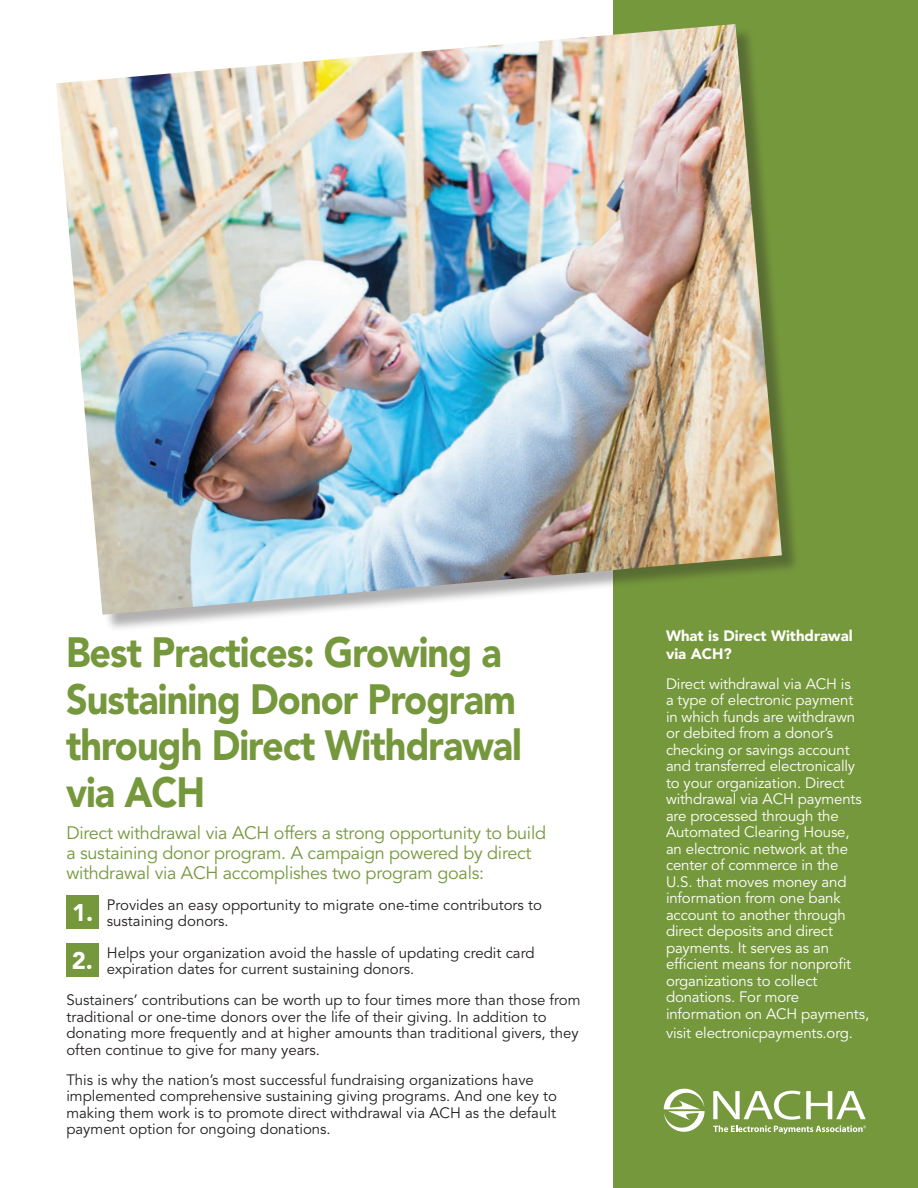
<style>
.page{position:relative;width:918px;height:1188px;background:#fff}
.page>*{position:absolute;margin:0;border:0;box-sizing:border-box;transform-origin:0 0}
.t1{font:900 42px/46.5px "Avenir";letter-spacing:-.025em;color:#76983d;scale:.9 1}
.t2{font:900 24px "Avenir";color:#fff}
.t3{font:18px/20.1px "Avenir";letter-spacing:-.015em;color:#76983d}
.t4{font:15px/16.5px "Avenir";color:#231f20}
.t5{font:15px/16.5px "Avenir";letter-spacing:-.01em;color:#fff}
.t6{font:900 15px/18px "Avenir";color:#fff}
</style>
<div class="page">
<div style="left:614px;top:0;width:304px;height:1188px;background:#76983d"></div>
<div style="left:58px;top:26px;width:741px;height:607px;background:#231f20;opacity:.35"></div>
<img style="left:56px;top:24px;width:726px;height:591px">
<svg style="left:664px;top:1088px;width:41px;height:44px"></svg>
<svg style="left:713px;top:1091px;width:153px;height:43px"></svg>
<div style="left:66px;top:943px;width:33px;height:33px;background:#76983d"></div>
<div style="left:66px;top:896px;width:33px;height:33px;background:#76983d"></div>
<h1 class="t1" style="left:66px;top:629px;width:508px">Best Practices: Growing a<br>Sustaining Donor Program through Direct Withdrawal via ACH</h1>
<p class="t3" style="left:66px;top:823px;width:481px">Direct withdrawal via ACH offers a strong opportunity to build a sustaining donor program. A campaign powered by direct withdrawal via ACH accomplishes two program goals:</p>
<p class="t4" style="left:107px;top:897px;width:437px">Provides an easy opportunity to migrate one-time contributors to sustaining donors.</p>
<p class="t4" style="left:107px;top:945px;width:429px">Helps your organization avoid the hassle of updating credit card expiration dates for current sustaining donors.</p>
<p class="t4" style="left:66px;top:992px;width:516px">Sustainers’ contributions can be worth up to four times more than those from traditional or one-time donors over the life of their giving. In addition to donating more frequently and at higher amounts than traditional givers, they often continue to give for many years.</p>
<p class="t4" style="left:66px;top:1072px;width:492px">This is why the nation’s most successful fundraising organizations have implemented comprehensive sustaining giving programs. And one key to making them work is to promote direct withdrawal via ACH as the default payment option for ongoing donations.</p>
<h2 class="t2" style="left:72px;top:898px;width:23px">1.</h2>
<h2 class="t2" style="left:72px;top:946px;width:23px">2.</h2>
<p class="t6" style="left:666px;top:626px;width:188px">What is Direct Withdrawal via ACH?</p>
<p class="t5" style="left:666px;top:676px;width:205px">Direct withdrawal via ACH is<br>a type of electronic payment<br>in which funds are withdrawn or debited from a donor’s checking or savings account and transferred electronically to your organization. Direct withdrawal via ACH payments are processed through the<br>Automated Clearing House, an electronic network at the center of commerce in the<br>U.S. that moves money and information from one bank account to another through direct deposits and direct payments. It serves as an efficient means for nonprofit organizations to collect donations. For more information on ACH payments,</p>
<p class="t5" style="left:666px;top:1025px;width:189px">visit electronicpayments.org.</p>
</div>
